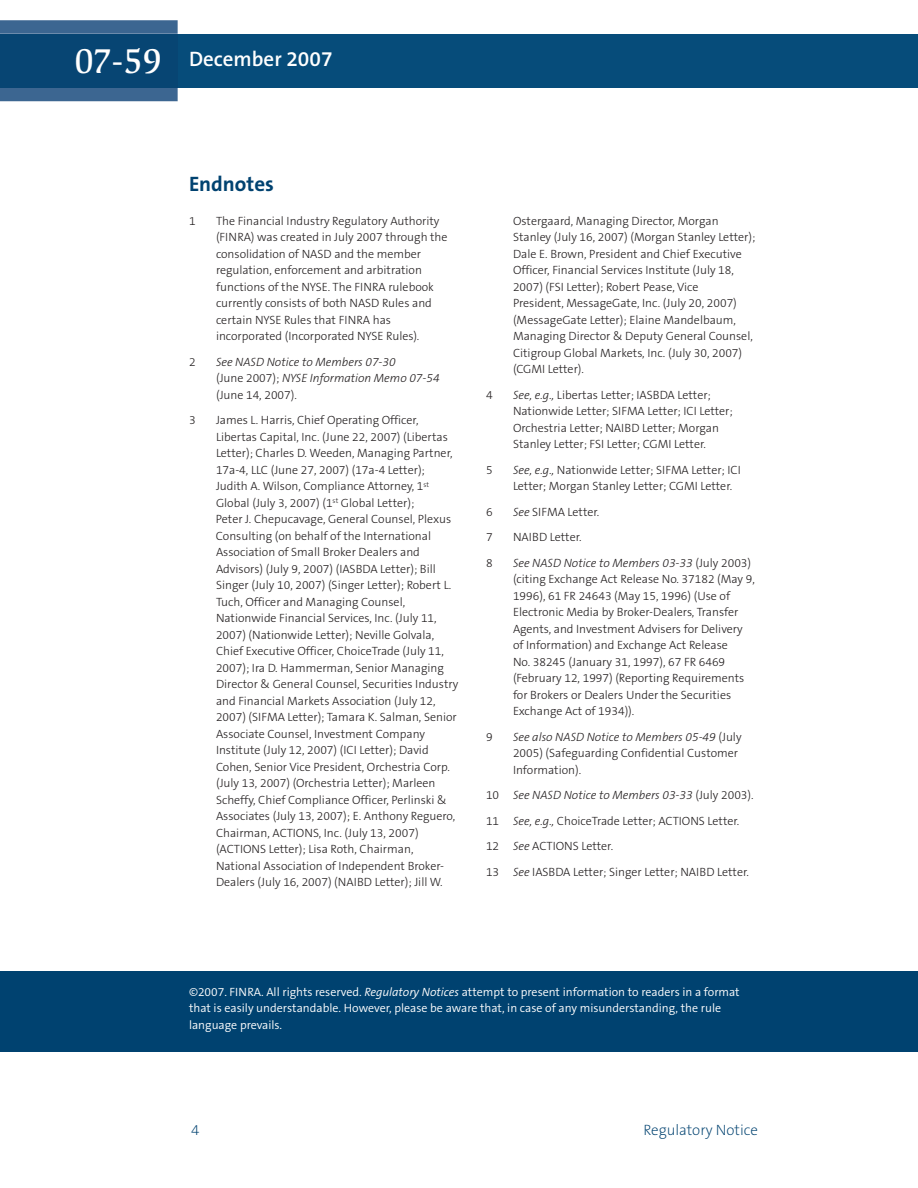
<style>
.page{position:relative;width:918px;height:1188px;background:#fff}
.page>*{position:absolute;margin:0;border:0;box-sizing:border-box;transform-origin:0 0}
.t1{font:500 36px "Slimbach LT";color:#fff}
.t2{font:600 21px "The Sans B6";color:#fff}
.t3{font:700 21px "The Sans B7";color:#004270}
.t4{font:200 15px "The Sans B2";color:#004270}
.t5{font:300 12px/16.5px "The Sans B3";color:#231f20}
.t6{font:300 12px/16.5px "The Sans B4";color:#fff}
.t7{font:italic 300 12px/16.5px "The Sans B3";color:#231f20}
.s1{font-style:normal}
.s2{font-style:italic}
</style>
<div class="page">
<div style="left:178px;top:34px;width:740px;height:54px;background:#064c7a"></div>
<svg style="left:0;top:20px;width:178px;height:81px;background:#3f6993"></svg>
<div style="left:0;top:34px;width:178px;height:54px;background:#074573"></div>
<div style="left:0;top:971px;width:918px;height:81px;background:#004270"></div>
<h1 class="t1" style="left:75px;top:47px;width:89px">07-59</h1>
<h2 class="t2" style="left:189px;top:48px;width:145px">December 2007</h2>
<h2 class="t3" style="left:189px;top:173px;width:86px">Endnotes</h2>
<p class="t5" style="left:189px;top:213px;width:8px">1</p>
<p class="t5" style="left:216px;top:213px;width:233px">The Financial Industry Regulatory Authority (FINRA) was created in July 2007 through the consolidation of NASD and the member regulation, enforcement and arbitration functions of the NYSE. The FINRA rulebook currently consists of both NASD Rules and certain NYSE Rules that FINRA has incorporated (Incorporated NYSE Rules).</p>
<p class="t5" style="left:189px;top:354px;width:8px">2</p>
<p class="t7" style="left:216px;top:354px;width:225px">See NASD Notice to Members 07-30<br><span class="s1">(June 2007);</span> NYSE Information Memo 07-54 <span class="s1">(June 14, 2007).</span></p>
<p class="t5" style="left:189px;top:413px;width:8px">3</p>
<p class="t5" style="left:216px;top:413px;width:244px">James L. Harris, Chief Operating Officer, Libertas Capital, Inc. (June 22, 2007) (Libertas Letter); Charles D. Weeden, Managing Partner, 17a-4, LLC (June 27, 2007) (17a-4 Letter); Judith A. Wilson, Compliance Attorney, 1<sup>st </sup>Global (July 3, 2007) (1<sup>st</sup> Global Letter);<br>Peter J. Chepucavage, General Counsel, Plexus Consulting (on behalf of the International Association of Small Broker Dealers and Advisors) (July 9, 2007) (IASBDA Letter); Bill Singer (July 10, 2007) (Singer Letter); Robert L.<br>Tuch, Officer and Managing Counsel, Nationwide Financial Services, Inc. (July 11, 2007) (Nationwide Letter); Neville Golvala, Chief Executive Officer, ChoiceTrade (July 11, 2007); Ira D. Hammerman, Senior Managing Director &amp; General Counsel, Securities Industry and Financial Markets Association (July 12, 2007) (SIFMA Letter); Tamara K. Salman, Senior Associate Counsel, Investment Company Institute (July 12, 2007) (ICI Letter); David Cohen, Senior Vice President, Orchestria Corp. (July 13, 2007) (Orchestria Letter); Marleen Scheffy, Chief Compliance Officer, Perlinski &amp; Associates (July 13, 2007); E. Anthony Reguero, Chairman, ACTIONS, Inc. (July 13, 2007) (ACTIONS Letter); Lisa Roth, Chairman, National Association of Independent Broker-Dealers (July 16, 2007) (NAIBD Letter); Jill W.</p>
<p class="t5" style="left:513px;top:213px;width:244px">Ostergaard, Managing Director, Morgan Stanley (July 16, 2007) (Morgan Stanley Letter); Dale E. Brown, President and Chief Executive Officer, Financial Services Institute (July 18, 2007) (FSI Letter); Robert Pease, Vice<br>President, MessageGate, Inc. (July 20, 2007) (MessageGate Letter); Elaine Mandelbaum, Managing Director &amp; Deputy General Counsel, Citigroup Global Markets, Inc. (July 30, 2007) (CGMI Letter).</p>
<p class="t5" style="left:486px;top:387px;width:8px">4</p>
<p class="t5" style="left:513px;top:387px;width:221px"><span class="s2">See, e.g.,</span> Libertas Letter; IASBDA Letter; Nationwide Letter; SIFMA Letter; ICI Letter; Orchestria Letter; NAIBD Letter; Morgan Stanley Letter; FSI Letter; CGMI Letter.</p>
<p class="t5" style="left:486px;top:462px;width:8px">5</p>
<p class="t5" style="left:513px;top:462px;width:229px"><span class="s2">See, e.g.,</span> Nationwide Letter; SIFMA Letter; ICI<br>Letter; Morgan Stanley Letter; CGMI Letter.</p>
<p class="t5" style="left:486px;top:504px;width:8px">6</p>
<p class="t5" style="left:513px;top:504px;width:88px"><span class="s2">See</span> SIFMA Letter.</p>
<p class="t5" style="left:486px;top:530px;width:8px">7</p>
<p class="t5" style="left:513px;top:530px;width:70px">NAIBD Letter.</p>
<p class="t5" style="left:486px;top:555px;width:8px">8</p>
<p class="t5" style="left:513px;top:555px;width:243px"><span class="s2">See NASD Notice to Members 03-33</span> (July 2003) (citing Exchange Act Release No. 37182 (May 9, 1996), 61 FR 24643 (May 15, 1996) (Use of Electronic Media by Broker-Dealers, Transfer Agents, and Investment Advisers for Delivery of Information) and Exchange Act Release<br>No. 38245 (January 31, 1997), 67 FR 6469 (February 12, 1997) (Reporting Requirements for Brokers or Dealers Under the Securities Exchange Act of 1934)).</p>
<p class="t5" style="left:486px;top:729px;width:8px">9</p>
<p class="t5" style="left:513px;top:729px;width:230px"><span class="s2">See also NASD Notice to Members 05-49</span> (July<br>2005) (Safeguarding Confidential Customer<br>Information).</p>
<p class="t5" style="left:486px;top:783px;width:269px;line-height:25.5px">10 <span class="s2">See NASD Notice to Members 03-33</span> (July 2003).<br>11 <span class="s2">See, e.g.,</span> ChoiceTrade Letter; ACTIONS Letter.<br>12 <span class="s2">See</span> ACTIONS Letter.<br>13 <span class="s2">See</span> IASBDA Letter; Singer Letter; NAIBD Letter.</p>
<p class="t6" style="left:189px;top:984px;width:552px">©2007. FINRA. All rights reserved. <span class="s2">Regulatory Notices</span> attempt to present information to readers in a format that is easily understandable. However, please be aware that, in case of any misunderstanding, the rule language prevails.</p>
<p class="t4" style="left:191px;top:1122px;width:10px">4</p>
<p class="t4" style="left:644px;top:1122px;width:116px">Regulatory Notice</p>
</div>
